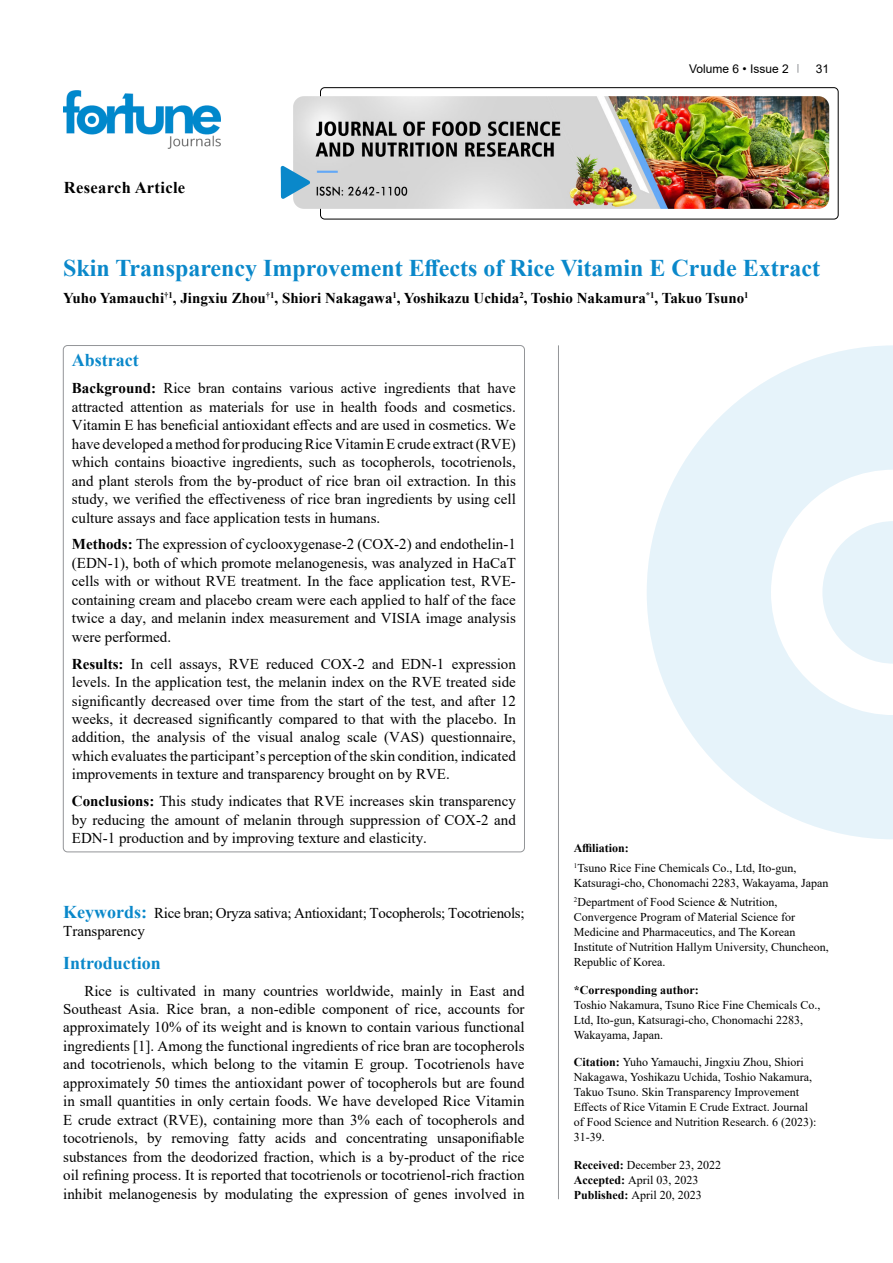
<style>
.page{position:relative;width:893px;height:1263px;background:#fff}
.page>*{position:absolute;margin:0;border:0;box-sizing:border-box;transform-origin:0 0}
.t1{font:700 24px "Times New Roman";color:#0a88ca}
.t2{font:700 18px "Times New Roman";color:#0a88ca}
.t3{font:700 16.5px "Times New Roman";letter-spacing:.02em;color:#000}
.t4{font:15px/18.5px "Times New Roman";color:#000;text-align:justify}
.t5{font:700 15px "Times New Roman";color:#000}
.t6{font:15px/18.5px "Times New Roman";letter-spacing:-.02em;color:#000}
.t7{font:12px/15px "Times New Roman";color:#000}
.t8{font:700 12px "Times New Roman";color:#000}
.t9{font:12px "Arial";color:#000}
.s1{font-weight:700}
.s2{font-weight:700;font-size:18px;color:#0a88ca}
</style>
<div class="page">
<div style="left:320px;top:87px;width:518px;height:132px;border:1px solid #000;border-radius:4px"></div>
<img style="left:64px;top:90px;width:157px;height:59px">
<img style="left:293px;top:96px;width:536px;height:113px">
<svg style="left:281px;top:166px;width:29px;height:33px"></svg>
<svg style="left:647px;top:345px;width:246px;height:494px;fill:#e6f3fa"></svg>
<svg style="left:822px;top:521px;width:71px;height:143px"></svg>
<hr style="left:558px;top:345px;width:1px;height:854px;background:#939598">
<p class="t3" style="left:64px;top:175px;width:123px">Research Article</p>
<p class="t9" style="left:689px;top:60px;width:101px">Volume 6 • Issue 2</p>
<p class="t9" style="left:816px;top:60px;width:15px">31</p>
<h1 class="t1" style="left:63px;top:251px;width:758px">Skin Transparency Improvement Effects of Rice Vitamin E Crude Extract</h1>
<p class="t5" style="left:63px;top:287px;width:687px">Yuho Yamauchi<sup>†1</sup>, Jingxiu Zhou<sup>†1</sup>, Shiori Nakagawa<sup>1</sup>, Yoshikazu Uchida<sup>2</sup>, Toshio Nakamura<sup>*1</sup>, Takuo Tsuno<sup>1</sup></p>
<p class="t2" style="left:72px;top:347px;width:68px">Abstract</p>
<p class="t4" style="left:72px;top:379px;width:445px"><span class="s1">Background:</span> Rice bran contains various active ingredients that have attracted attention as materials for use in health foods and cosmetics.<br>Vitamin E has beneficial antioxidant effects and are used in cosmetics. We have developed a method for producing Rice Vitamin E crude extract (RVE) which contains bioactive ingredients, such as tocopherols, tocotrienols, and plant sterols from the by-product of rice bran oil extraction. In this study, we verified the effectiveness of rice bran ingredients by using cell culture assays and face application tests in humans.</p>
<p class="t4" style="left:72px;top:535px;width:445px"><span class="s1">Methods:</span> The expression of cyclooxygenase-2 (COX-2) and endothelin-1 (EDN-1), both of which promote melanogenesis, was analyzed in HaCaT cells with or without RVE treatment. In the face application test, RVE&shy;containing cream and placebo cream were each applied to half of the face twice a day, and melanin index measurement and VISIA image analysis were performed.</p>
<p class="t4" style="left:72px;top:654px;width:445px"><span class="s1">Results:</span> In cell assays, RVE reduced COX-2 and EDN-1 expression levels. In the application test, the melanin index on the RVE treated side significantly decreased over time from the start of the test, and after 12 weeks, it decreased significantly compared to that with the placebo. In addition, the analysis of the visual analog scale (VAS) questionnaire, which evaluates the participant’s perception of the skin condition, indicated improvements in texture and transparency brought on by RVE.</p>
<p class="t4" style="left:72px;top:792px;width:445px"><span class="s1">Conclusions:</span> This study indicates that RVE increases skin transparency by reducing the amount of melanin through suppression of COX-2 and EDN-1 production and by improving texture and elasticity.</p>
<p class="t6" style="left:63px;top:903px;width:463px"><span class="s2">Keywords:</span> Rice bran; Oryza sativa; Antioxidant; Tocopherols; Tocotrienols;<br>Transparency</p>
<p class="t2" style="left:63px;top:949px;width:99px">Introduction</p>
<p class="t4" style="left:63px;top:981px;width:463px;text-indent:21px">Rice is cultivated in many countries worldwide, mainly in East and Southeast Asia. Rice bran, a non-edible component of rice, accounts for approximately 10% of its weight and is known to contain various functional ingredients [1]. Among the functional ingredients of rice bran are tocopherols and tocotrienols, which belong to the vitamin E group. Tocotrienols have approximately 50 times the antioxidant power of tocopherols but are found in small quantities in only certain foods. We have developed Rice Vitamin E crude extract (RVE), containing more than 3% each of tocopherols and tocotrienols, by removing fatty acids and concentrating unsaponifiable substances from the deodorized fraction, which is a by-product of the rice oil refining process. It is reported that tocotrienols or tocotrienol-rich fraction inhibit melanogenesis by modulating the expression of genes involved in</p>
<p class="t7" style="left:574px;top:838px;width:224px;line-height:19.2px"><span class="s1">Affiliation:<br></span><sup>1</sup>Tsuno Rice Fine Chemicals Co., Ltd, Ito-gun,</p>
<p class="t7" style="left:574px;top:873px;width:256px;line-height:19.2px">Katsuragi-cho, Chonomachi 2283, Wakayama, Japan<br><sup>2</sup>Department of Food Science &amp; Nutrition,</p>
<p class="t7" style="left:574px;top:909px;width:256px">Convergence Program of Material Science for Medicine and Pharmaceutics, and The Korean Institute of Nutrition Hallym University, Chuncheon, Republic of Korea.</p>
<p class="t8" style="left:574px;top:981px;width:127px">*Corresponding author:</p>
<p class="t7" style="left:574px;top:997px;width:248px">Toshio Nakamura, Tsuno Rice Fine Chemicals Co.,<br>Ltd, Ito-gun, Katsuragi-cho, Chonomachi 2283,<br>Wakayama, Japan.</p>
<p class="t7" style="left:574px;top:1054px;width:244px"><span class="s1">Citation:</span> Yuho Yamauchi, Jingxiu Zhou, Shiori Nakagawa, Yoshikazu Uchida, Toshio Nakamura, Takuo Tsuno. Skin Transparency Improvement Effects of Rice Vitamin E Crude Extract. Journal of Food Science and Nutrition Research. 6 (2023):<br>31-39.</p>
<p class="t7" style="left:574px;top:1157px;width:149px"><span class="s1">Received:</span> December 23, 2022<br><span class="s1">Accepted:</span> April 03, 2023<br><span class="s1">Published:</span> April 20, 2023</p>
</div>
